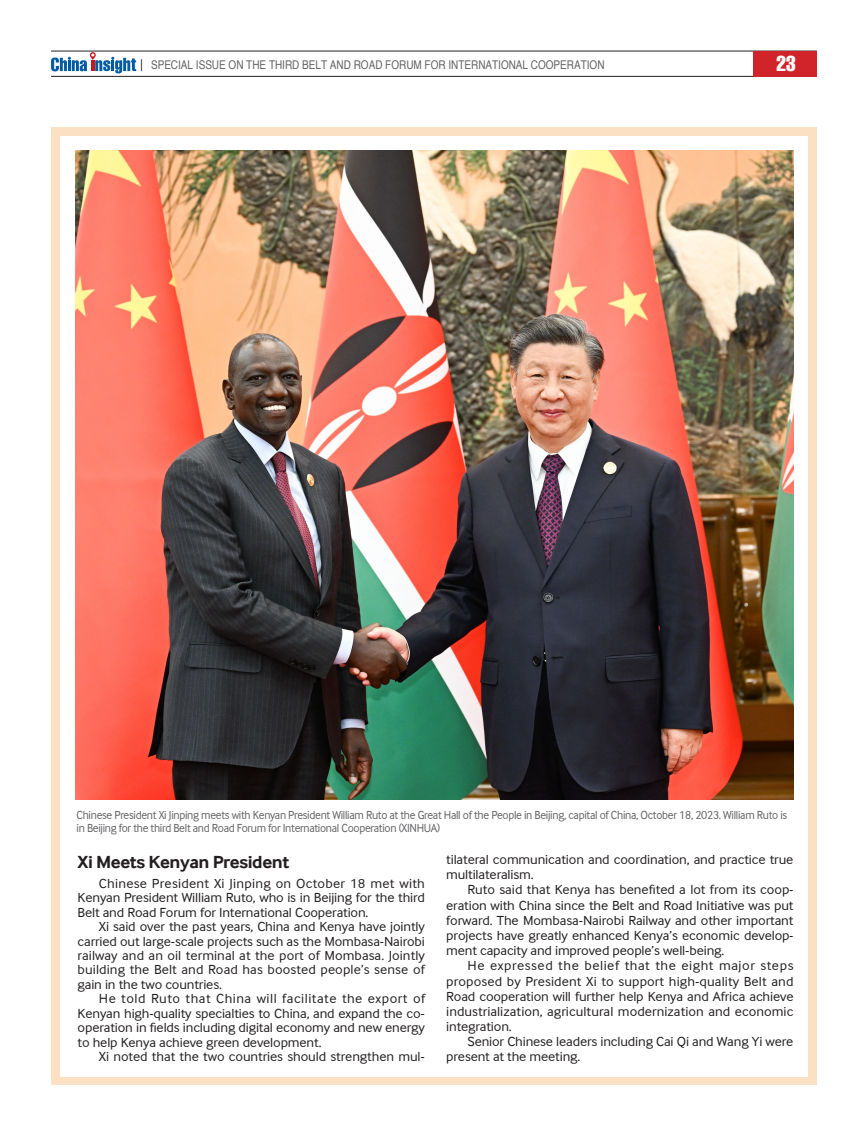
<style>
.page{position:relative;width:868px;height:1136px;background:#fff}
.page>*{position:absolute;margin:0;border:0;box-sizing:border-box;transform-origin:0 0}
.t1{font:extra-condensed 21px "Helvetica";color:#fff}
.t2{font:700 18px "Inter Face Da Ma";letter-spacing:-.025em;color:#231f20;scale:1.05 1}
.t3{font:13.5px/15.1px "Inter Face Da Ma";letter-spacing:-.01em;color:#231f20;text-align:justify;scale:1.05 1}
.t4{font:12px/12.8px "Inter Face Da Ma";letter-spacing:-.025em;color:#636366;scale:.95 1}
.t5{font:12px "Helvetica";color:#636366;scale:.83 1}
</style>
<div class="page">
<hr style="left:51px;top:51px;width:765px;height:1px;background:#231f20">
<hr style="left:51px;top:76px;width:765px;height:1px;background:#231f20">
<div style="left:753px;top:51px;width:63px;height:26px;background:#d1232a"></div>
<svg style="left:51px;top:52px;width:91px;height:21px"></svg>
<div style="left:51px;top:128px;width:765px;height:956px;background:#fbe0c4"></div>
<div style="left:60px;top:136px;width:747px;height:940px;background:#fff"></div>
<img style="left:76px;top:151px;width:717px;height:648px">
<p class="t5" style="left:151px;top:60px;width:548px">SPECIAL ISSUE ON THE THIRD BELT AND ROAD FORUM FOR INTERNATIONAL COOPERATION</p>
<h1 class="t1" style="left:776px;top:50px;width:21px">23</h1>
<p class="t4" style="left:77px;top:808px;width:749px">Chinese President Xi Jinping meets with Kenyan President William Ruto at the Great Hall of the People in Beijing, capital of China, October 18, 2023. William Ruto is in Beijing for the third Belt and Road Forum for International Cooperation (XINHUA)</p>
<h2 class="t2" style="left:78px;top:851px;width:203px">Xi Meets Kenyan President</h2>
<p class="t3" style="left:78px;top:875px;width:332px;line-height:14.5px;text-indent:21px">Chinese President Xi Jinping on October 18 met with Kenyan President William Ruto, who is in Beijing for the third Belt and Road Forum for International Cooperation.</p>
<p class="t3" style="left:78px;top:919px;width:332px;line-height:14.5px;text-indent:21px">Xi said over the past years, China and Kenya have jointly carried out large-scale projects such as the Mombasa-Nairobi railway and an oil terminal at the port of Mombasa. Jointly building the Belt and Road has boosted people’s sense of gain in the two countries.</p>
<p class="t3" style="left:78px;top:991px;width:332px;line-height:14.5px;text-indent:21px">He told Ruto that China will facilitate the export of Kenyan high-quality specialties to China, and expand the co&shy;operation in fields including digital economy and new energy to help Kenya achieve green development.</p>
<p class="t3" style="left:99px;top:1049px;width:312px">Xi noted that the two countries should strengthen mul-</p>
<p class="t3" style="left:446px;top:851px;width:332px">tilateral communication and coordination, and practice true multilateralism.</p>
<p class="t3" style="left:446px;top:882px;width:332px;text-indent:21px">Ruto said that Kenya has benefited a lot from its coop&shy;eration with China since the Belt and Road Initiative was put forward. The Mombasa-Nairobi Railway and other important projects have greatly enhanced Kenya’s economic develop&shy;ment capacity and improved people’s well-being.</p>
<p class="t3" style="left:446px;top:958px;width:332px;text-indent:21px">He expressed the belief that the eight major steps proposed by President Xi to support high-quality Belt and Road cooperation will further help Kenya and Africa achieve industrialization, agricultural modernization and economic integration.</p>
<p class="t3" style="left:446px;top:1033px;width:332px;text-indent:21px">Senior Chinese leaders including Cai Qi and Wang Yi were present at the meeting.</p>
</div>
